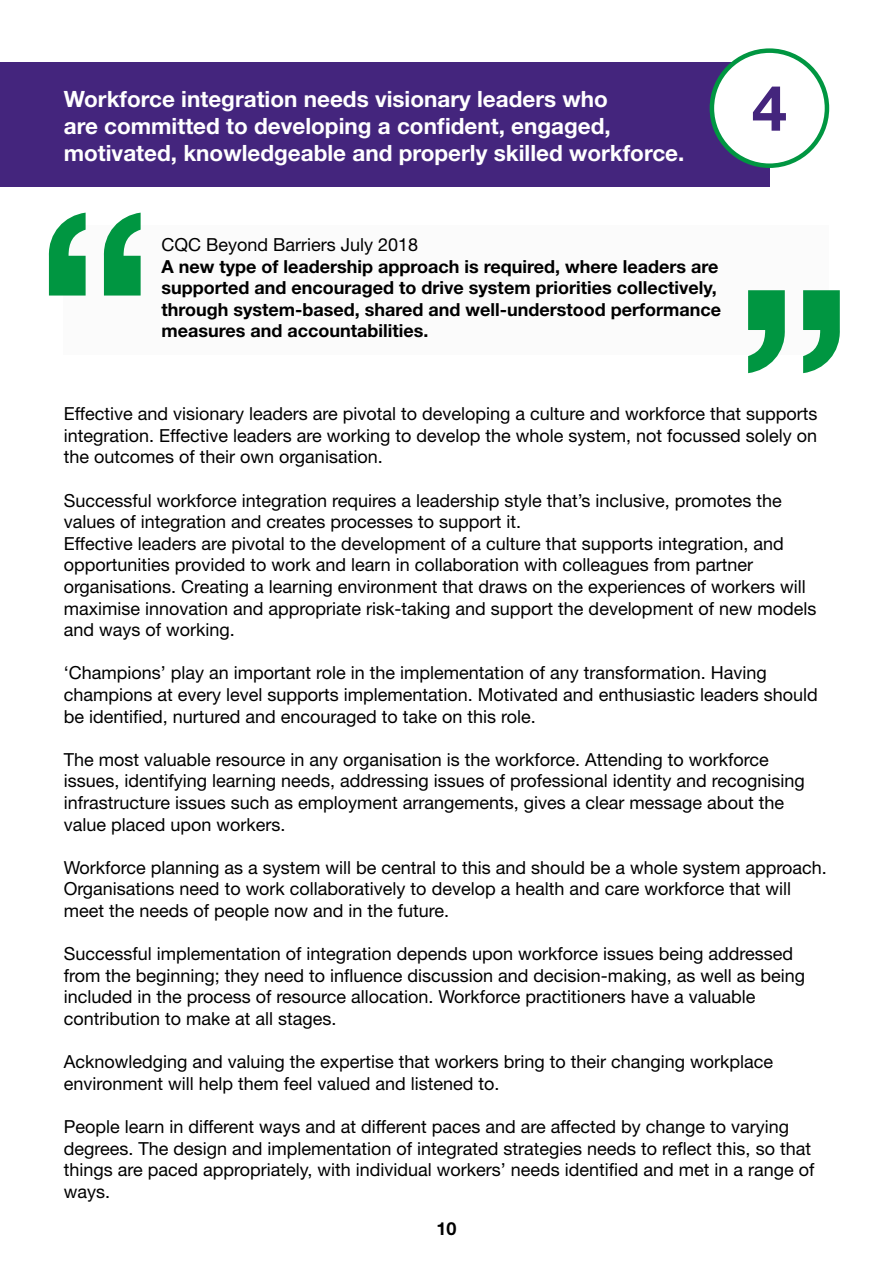
<style>
.page{position:relative;width:893px;height:1263px;background:#fff}
.page>*{position:absolute;margin:0;border:0;box-sizing:border-box;transform-origin:0 0}
.t1{font:700 63px "Helvetica Neue LT Std";color:#44257d}
.t2{font:700 22.5px/27px "Helvetica Neue LT Std";color:#fff}
.t3{font:18px/21.6px "Helvetica Neue LT Std";color:#000}
.t4{font:700 18px/21.6px "Helvetica Neue LT Std";color:#000}
</style>
<div class="page">
<div style="left:0;top:63px;width:769px;height:124px;background:#44257d"></div>
<div style="left:712px;top:51px;width:115px;height:115px;background:#fff;border-radius:50%"></div>
<div style="left:710px;top:48px;width:119px;height:120px;border:4px solid #009641;border-radius:50%"></div>
<div style="left:64px;top:225px;width:765px;height:130px;background:#fbfbfb"></div>
<svg style="left:748px;top:290px;width:92px;height:83px"></svg>
<svg style="left:48px;top:213px;width:93px;height:83px"></svg>
<p class="t2" style="left:64px;top:85px;width:622px">Workforce integration needs visionary leaders who<br>are committed to developing a confident, engaged, motivated, knowledgeable and properly skilled workforce.</p>
<p class="t3" style="left:162px;top:234px;width:258px">CQC Beyond Barriers July 2018</p>
<p class="t4" style="left:162px;top:255px;width:561px">A new type of leadership approach is required, where leaders are supported and encouraged to drive system priorities collectively, through system-based, shared and well-understood performance measures and accountabilities.</p>
<h1 class="t1" style="left:752px;top:69px;width:37px">4</h1>
<p class="t3" style="left:64px;top:403px;width:755px;text-align:justify">Effective and visionary leaders are pivotal to developing a culture and workforce that supports integration. Effective leaders are working to develop the whole system, not focussed solely on the outcomes of their own organisation.</p>
<p class="t3" style="left:64px;top:489px;width:754px">Successful workforce integration requires a leadership style that’s inclusive, promotes the values of integration and creates processes to support it.<br>Effective leaders are pivotal to the development of a culture that supports integration, and opportunities provided to work and learn in collaboration with colleagues from partner organisations. Creating a learning environment that draws on the experiences of workers will maximise innovation and appropriate risk-taking and support the development of new models and ways of working.</p>
<p class="t3" style="left:64px;top:662px;width:755px">‘Champions’ play an important role in the implementation of any transformation. Having champions at every level supports implementation. Motivated and enthusiastic leaders should be identified, nurtured and encouraged to take on this role.</p>
<p class="t3" style="left:64px;top:748px;width:743px">The most valuable resource in any organisation is the workforce. Attending to workforce issues, identifying learning needs, addressing issues of professional identity and recognising infrastructure issues such as employment arrangements, gives a clear message about the value placed upon workers.</p>
<p class="t3" style="left:64px;top:856px;width:765px">Workforce planning as a system will be central to this and should be a whole system approach.<br>Organisations need to work collaboratively to develop a health and care workforce that will meet the needs of people now and in the future.</p>
<p class="t3" style="left:64px;top:943px;width:743px">Successful implementation of integration depends upon workforce issues being addressed from the beginning; they need to influence discussion and decision-making, as well as being included in the process of resource allocation. Workforce practitioners have a valuable contribution to make at all stages.</p>
<p class="t3" style="left:64px;top:1051px;width:711px">Acknowledging and valuing the expertise that workers bring to their changing workplace environment will help them feel valued and listened to.</p>
<p class="t3" style="left:64px;top:1115px;width:752px">People learn in different ways and at different paces and are affected by change to varying degrees. The design and implementation of integrated strategies needs to reflect this, so that things are paced appropriately, with individual workers’ needs identified and met in a range of ways.</p>
<p class="t4" style="left:436px;top:1218px;width:22px">10</p>
</div>
